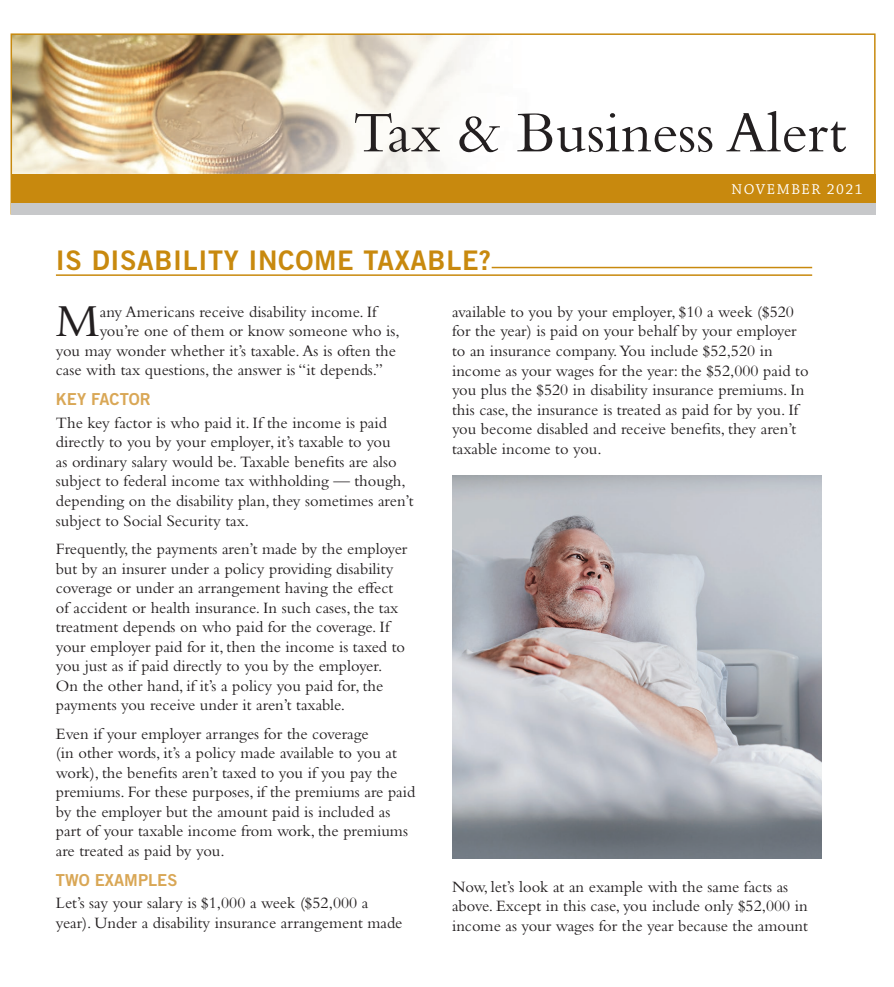
<style>
.page{position:relative;width:894px;height:987px;background:#fff}
.page>*{position:absolute;margin:0;border:0;box-sizing:border-box;transform-origin:0 0}
.t1{font:60px "Bembo Std";color:#231f20}
.t2{font:47.85px "Bembo Std";color:#231f20}
.t3{font:27px "Trade Gothic LT Std Bd 2";letter-spacing:.025em;color:#c8890e}
.t4{font:16.5px/19.5px "Bembo Std";color:#231f20}
.t5{font:16.5px "Trade Gothic LT Std Bd 2";color:#d9a756}
.t6{font:15px "Chaparral Pro";letter-spacing:.1em;color:#fff}
</style>
<div class="page">
<img style="left:14px;top:36px;width:466px;height:138px">
<hr style="left:492px;top:267px;width:320px;height:1px;background:#c8890e">
<hr style="left:56px;top:274px;width:756px;height:2px;background:#c8890e">
<div style="left:11px;top:33px;width:864px;height:182px;border:2px solid #c8890e"></div>
<div style="left:11px;top:174px;width:864px;height:40px;background:#c7c8ca"></div>
<div style="left:11px;top:174px;width:864px;height:28px;background:#c8890e"></div>
<img style="left:452px;top:475px;width:369px;height:383px">
<h1 class="t1" style="left:353px;top:98px;width:495px">Tax &amp; Business Alert</h1>
<p class="t6" style="left:731px;top:181px;width:133px">NOVEMBER 2021</p>
<h3 class="t3" style="left:56px;top:243px;width:437px">IS DISABILITY INCOME TAXABLE?</h3>
<h2 class="t2" style="left:56px;top:293px;width:45px">M</h2>
<p class="t4" style="left:100px;top:302px;width:278px">any Americans receive disability income. If</p>
<p class="t4" style="left:100px;top:321px;width:301px">you’re one of them or know someone who is,</p>
<p class="t4" style="left:56px;top:341px;width:341px">you may wonder whether it’s taxable. As is often the</p>
<p class="t4" style="left:56px;top:360px;width:329px">case with tax questions, the answer is “it depends.”</p>
<p class="t5" style="left:56px;top:389px;width:96px">KEY FACTOR</p>
<p class="t4" style="left:56px;top:413px;width:359px">The key factor is who paid it. If the income is paid directly to you by your employer, it’s taxable to you<br>as ordinary salary would be. Taxable benefits are also subject to federal income tax withholding — though, depending on the disability plan, they sometimes aren’t subject to Social Security tax.</p>
<p class="t4" style="left:56px;top:539px;width:353px">Frequently, the payments aren’t made by the employer but by an insurer under a policy providing disability coverage or under an arrangement having the effect of accident or health insurance. In such cases, the tax treatment depends on who paid for the coverage. If your employer paid for it, then the income is taxed to you just as if paid directly to you by the employer.<br>On the other hand, if it’s a policy you paid for, the payments you receive under it aren’t taxable.</p>
<p class="t4" style="left:56px;top:723px;width:361px">Even if your employer arranges for the coverage<br>(in other words, it’s a policy made available to you at work), the benefits aren’t taxed to you if you pay the premiums. For these purposes, if the premiums are paid by the employer but the amount paid is included as part of your taxable income from work, the premiums are treated as paid by you.</p>
<p class="t5" style="left:56px;top:869px;width:123px">TWO EXAMPLES</p>
<p class="t4" style="left:56px;top:893px;width:348px">Let’s say your salary is $1,000 a week ($52,000 a year). Under a disability insurance arrangement made</p>
<p class="t4" style="left:452px;top:302px;width:358px">available to you by your employer, $10 a week ($520 for the year) is paid on your behalf by your employer to an insurance company. You include $52,520 in income as your wages for the year: the $52,000 paid to you plus the $520 in disability insurance premiums. In this case, the insurance is treated as paid for by you. If you become disabled and receive benefits, they aren’t taxable income to you.</p>
<p class="t4" style="left:452px;top:876px;width:357px">Now, let’s look at an example with the same facts as above. Except in this case, you include only $52,000 in income as your wages for the year because the amount</p>
</div>
